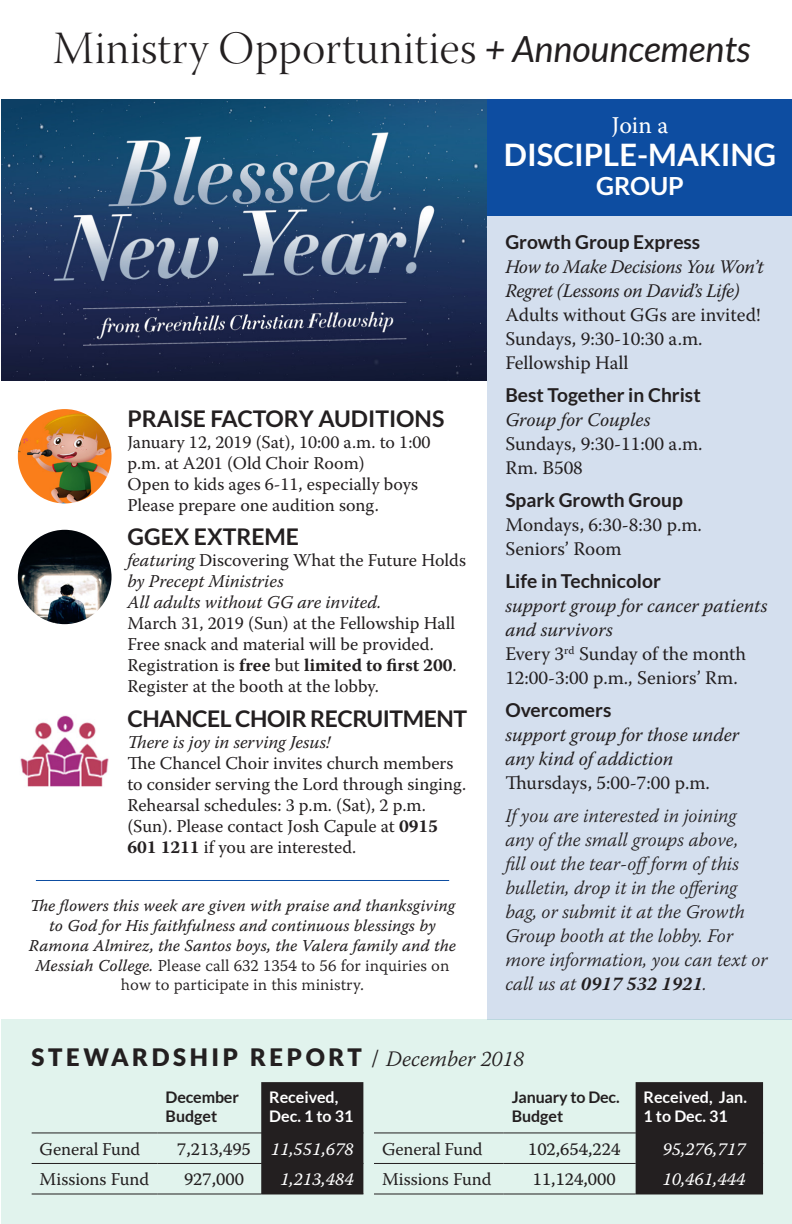
<style>
.page{position:relative;width:792px;height:1224px;background:#fff}
.page>*{position:absolute;margin:0;border:0;box-sizing:border-box;transform-origin:0 0}
.t1{font:46px "Warnock Pro Light Disp";letter-spacing:.01em;color:#231f20}
.t2{font:italic 36px "Lato";color:#231f20}
.t3{font:700 31px "Lato";color:#fff}
.t4{font:700 25px "Lato";color:#fff}
.t5{font:900 24px "Lato";letter-spacing:.15em;color:#231f20}
.t6{font:24px "Warnock Pro";color:#fff}
.t7{font:700 23px "Lato";letter-spacing:-.01em;color:#231f20}
.t8{font:19.2px/24px "Warnock Pro";color:#231f20}
.t9{font:italic 300 19.2px/24px "Warnock Pro";color:#231f20}
.t10{font:italic 19.2px/24px "Warnock Pro";color:#231f20}
.t11{font:18px/21px "Warnock Pro";color:#231f20}
.t12{font:italic 18px "Warnock Pro";color:#231f20}
.t13{font:18px "Warnock Pro It Capt";color:#fff}
.t14{font:700 18px "Warnock Pro";color:#231f20}
.t15{font:18px "Warnock Pro Capt";color:#231f20}
.t16{font:16.6px/20px "Warnock Pro It Capt";color:#231f20;text-align:center}
.t17{font:700 16px/19.2px "Lato";color:#fff}
.t18{font:700 16px/19.2px "Lato";letter-spacing:-.01em;color:#231f20}
.s1{font-style:italic}
.s2{font-weight:400}
.s3{font-weight:700}
.s4{font-family:"Warnock Pro Light Capt"}
.s5{font-family:"Lato";font-weight:700}
.s6{font-family:"Lato";font-weight:700;font-style:normal}
.s7{font-style:normal}
.s8{font-family:"Warnock Pro";font-weight:400}
.s9{font-family:"Warnock Pro";font-weight:300;font-style:italic;font-size:22px}
</style>
<div class="page">
<div style="left:487px;top:111px;width:305px;height:909px;background:#d4dfee"></div>
<div style="left:487px;top:99px;width:305px;height:117px;background:#0d4da1"></div>
<div style="left:1px;top:1020px;width:791px;height:204px;background:#e1f3ed"></div>
<div style="left:636px;top:1082px;width:127px;height:112px;background:#231f20"></div>
<hr style="left:374px;top:1133px;width:130px;height:1px;background:#231f20">
<hr style="left:504px;top:1133px;width:132px;height:1px;background:#231f20">
<hr style="left:636px;top:1133px;width:127px;height:1px;background:#231f20">
<hr style="left:374px;top:1194px;width:130px;height:1px;background:#231f20">
<hr style="left:504px;top:1194px;width:132px;height:1px;background:#231f20">
<hr style="left:636px;top:1194px;width:127px;height:1px;background:#231f20">
<hr style="left:374px;top:1163px;width:130px;height:1px;background:#231f20">
<hr style="left:504px;top:1163px;width:132px;height:1px;background:#231f20">
<hr style="left:636px;top:1163px;width:127px;height:1px;background:#231f20">
<div style="left:261px;top:1082px;width:102px;height:112px;background:#231f20"></div>
<hr style="left:32px;top:1133px;width:126px;height:1px;background:#231f20">
<hr style="left:158px;top:1133px;width:103px;height:1px;background:#231f20">
<hr style="left:261px;top:1133px;width:102px;height:1px;background:#231f20">
<hr style="left:32px;top:1194px;width:126px;height:1px;background:#231f20">
<hr style="left:158px;top:1194px;width:103px;height:1px;background:#231f20">
<hr style="left:261px;top:1194px;width:102px;height:1px;background:#231f20">
<hr style="left:32px;top:1163px;width:126px;height:1px;background:#231f20">
<hr style="left:158px;top:1163px;width:103px;height:1px;background:#231f20">
<hr style="left:261px;top:1163px;width:102px;height:1px;background:#231f20">
<hr style="left:36px;top:880px;width:413px;height:1px;background:#0d4da1">
<img style="left:18px;top:409px;width:94px;height:94px;border-radius:47px">
<img style="left:18px;top:530px;width:94px;height:94px;border-radius:47px">
<img style="left:20px;top:715px;width:89px;height:72px">
<img style="left:1px;top:99px;width:486px;height:281px">
<p class="t1" style="left:53px;top:23px;width:425px">Ministry Opportunities</p>
<p class="t2" style="left:485px;top:29px;width:268px">+ Announcements</p>
<p class="t7" style="left:127px;top:405px;width:318px">PRAISE FACTORY AUDITIONS</p>
<p class="t11" style="left:127px;top:431px;width:305px">January 12, 2019 (Sat), 10:00 a.m. to 1:00 p.m. at A201 (Old Choir Room)</p>
<p class="t11" style="left:127px;top:473px;width:292px">Open to kids ages 6-11, especially boys</p>
<p class="t11" style="left:127px;top:494px;width:253px">Please prepare one audition song.</p>
<p class="t7" style="left:127px;top:524px;width:173px">GGEX EXTREME</p>
<p class="t11" style="left:127px;top:549px;width:340px"><span class="s1">featuring</span> Discovering What the Future Holds <span class="s1">by Precept Ministries</span></p>
<p class="t12" style="left:127px;top:591px;width:256px">All adults without GG are invited.</p>
<p class="t11" style="left:127px;top:612px;width:329px">March 31, 2019 (Sun) at the Fellowship Hall</p>
<p class="t11" style="left:127px;top:633px;width:308px">Free snack and material will be provided.</p>
<p class="t14" style="left:127px;top:654px;width:331px"><span class="s2">Registration is</span> free <span class="s2">but</span> limited to first 200<span class="s2">.</span></p>
<p class="t11" style="left:127px;top:675px;width:253px">Register at the booth at the lobby.</p>
<p class="t7" style="left:127px;top:705px;width:341px">CHANCEL CHOIR RECRUITMENT</p>
<p class="t12" style="left:127px;top:731px;width:205px">There is joy in serving Jesus!</p>
<p class="t11" style="left:127px;top:752px;width:340px">The Chancel Choir invites church members to consider serving the Lord through singing.</p>
<p class="t11" style="left:127px;top:794px;width:312px">Rehearsal schedules: 3 p.m. (Sat), 2 p.m. (Sun). Please contact Josh Capule at <span class="s3">0915<br>601 1211</span> if you are interested.</p>
<p class="t16" style="left:29px;top:895px;width:429px">The flowers this week are given with praise and thanksgiving to God for His faithfulness and continuous blessings by Ramona Almirez, the Santos boys, the Valera family and the Messiah College. <span class="s4">Please call 632 1354 to 56 for inquiries on how to participate in this ministry.</span></p>
<p class="t6" style="left:612px;top:111px;width:58px">Join a</p>
<p class="t3" style="left:504px;top:137px;width:274px">DISCIPLE-MAKING</p>
<p class="t4" style="left:596px;top:172px;width:89px">GROUP</p>
<p class="t8" style="left:505px;top:231px;width:260px"><span class="s5">Growth Group Express<br></span><span class="s1">How to Make Decisions You Won’t<br>Regret (Lessons on David’s Life)<br></span>Adults without GGs are invited!<br>Sundays, 9:30-10:30 a.m.<br>Fellowship Hall</p>
<p class="t8" style="left:505px;top:384px;width:199px"><span class="s5">Best Together in Christ<br></span><span class="s1">Group for Couples<br></span>Sundays, 9:30-11:00 a.m.<br>Rm. B508</p>
<p class="t8" style="left:505px;top:489px;width:198px"><span class="s5">Spark Growth Group<br></span>Mondays, 6:30-8:30 p.m.<br>Seniors’ Room</p>
<p class="t8" style="left:505px;top:570px;width:264px"><span class="s5">Life in Technicolor<br></span><span class="s1">support group for cancer patients and survivors<br></span>Every 3<sup>rd</sup> Sunday of the month<br>12:00-3:00 p.m., Seniors’ Rm.</p>
<p class="t10" style="left:505px;top:699px;width:235px"><span class="s6">Overcomers<br></span>support group for those under any kind of addiction<br><span class="s7">Thursdays, 5:00-7:00 p.m.</span></p>
<p class="t9" style="left:505px;top:804px;width:264px">If you are interested in joining any of the small groups above,<br>fill out the tear-offform of this bulletin, drop it in the offering bag, or submit it at the Growth<br>Group booth at the lobby. For more information, you can text or call us at <span class="s3">0917 532 1921</span>.</p>
<p class="t5" style="left:32px;top:1043px;width:494px">STEWARDSHIP REPORT <span class="s8">/</span> <span class="s9">December 2018</span></p>
<p class="t18" style="left:166px;top:1087px;width:75px">December<br>Budget</p>
<p class="t17" style="left:269px;top:1087px;width:86px">Received,<br>Dec. 1 to 31</p>
<p class="t11" style="left:40px;top:1138px;width:102px">General Fund</p>
<p class="t15" style="left:177px;top:1138px;width:75px">7,213,495</p>
<p class="t13" style="left:271px;top:1138px;width:85px">11,551,678</p>
<p class="t11" style="left:40px;top:1169px;width:111px">Missions Fund</p>
<p class="t15" style="left:184px;top:1169px;width:62px">927,000</p>
<p class="t13" style="left:280px;top:1169px;width:75px">1,213,484</p>
<p class="t18" style="left:512px;top:1087px;width:109px">January to Dec.<br>Budget</p>
<p class="t17" style="left:644px;top:1087px;width:105px">Received, Jan.<br>1 to Dec. 31</p>
<p class="t11" style="left:382px;top:1138px;width:102px">General Fund</p>
<p class="t15" style="left:528px;top:1138px;width:94px">102,654,224</p>
<p class="t13" style="left:662px;top:1138px;width:85px">95,276,717</p>
<p class="t11" style="left:382px;top:1169px;width:111px">Missions Fund</p>
<p class="t15" style="left:533px;top:1169px;width:84px">11,124,000</p>
<p class="t13" style="left:662px;top:1169px;width:85px">10,461,444</p>
</div>
